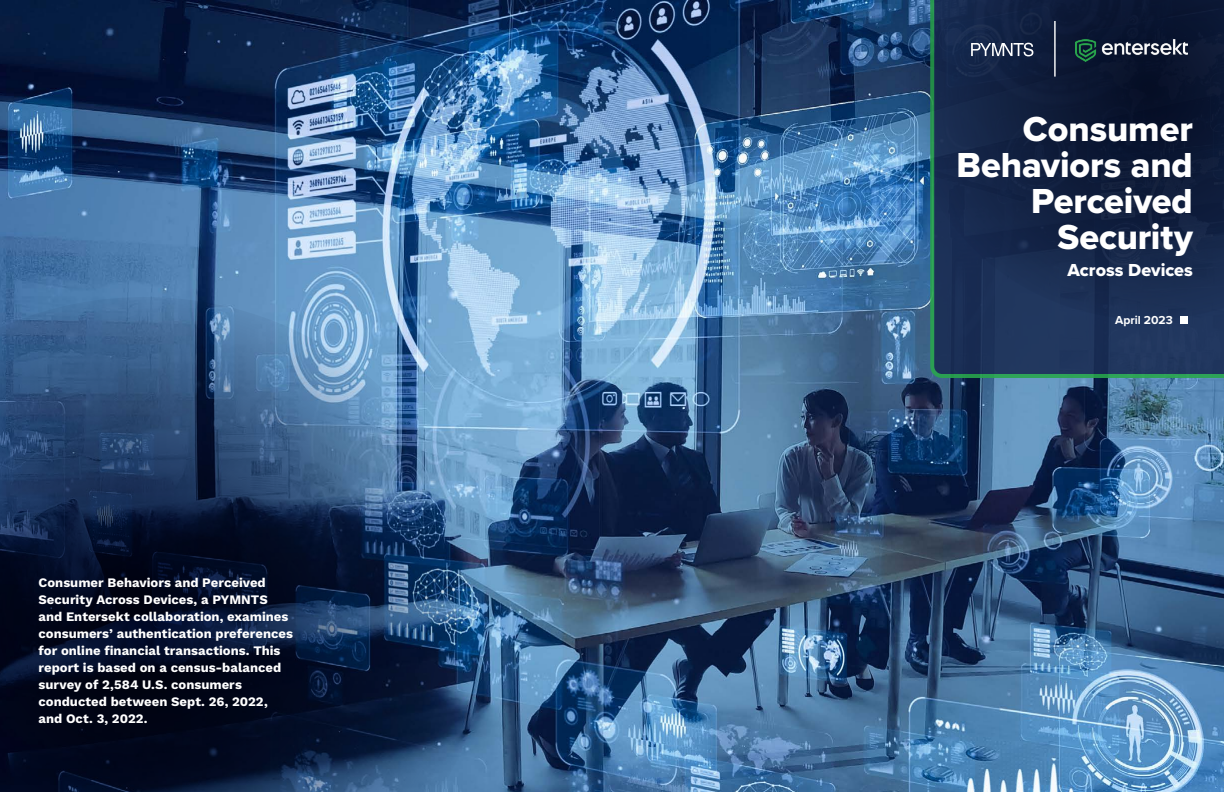
<style>
.page{position:relative;width:1224px;height:792px;background:#fff}
.page>*{position:absolute;margin:0;border:0;box-sizing:border-box;transform-origin:0 0}
.t1{font:36px/36px "Proxima Nova Extrabld";color:#fff;text-align:right}
.t2{font:18px "Proxima Nova Extrabld";color:#fff}
.t3{font:700 13px/17px "Work Sans";color:#fff}
.t4{font:700 12px "Proxima Nova";color:#fff}
</style>
<div class="page">
<img style="left:0;top:0;width:1224px;height:792px">
<svg style="left:0;top:297px;width:487px;height:495px;background:#264064"></svg>
<svg style="left:930px;top:320px;width:294px;height:58px;background:#203d5b"></svg>
<svg style="left:905px;top:0;width:319px;height:320px;background:#152849"></svg>
<svg style="left:971px;top:43px;width:62px;height:13px"></svg>
<hr style="left:1054px;top:21px;width:2px;height:56px;background:#fff">
<img style="left:1076px;top:39px;width:112px;height:22px">
<div style="left:1180px;top:316px;width:8px;height:8px;background:#fff"></div>
<p class="t3" style="left:39px;top:574px;width:256px">Consumer Behaviors and Perceived Security Across Devices, a PYMNTS and Entersekt collaboration, examines consumers’ authentication preferences for online financial transactions. This report is based on a census-balanced survey of 2,584 U.S. consumers conducted between Sept. 26, 2022, and Oct. 3, 2022.</p>
<h1 class="t1" style="left:957px;top:110px;width:238px">Consumer<br>Behaviors and<br>Perceived<br>Security</h1>
<h2 class="t2" style="left:1067px;top:257px;width:127px">Across Devices</h2>
<p class="t4" style="left:1115px;top:311px;width:59px">April 2023</p>
</div>
